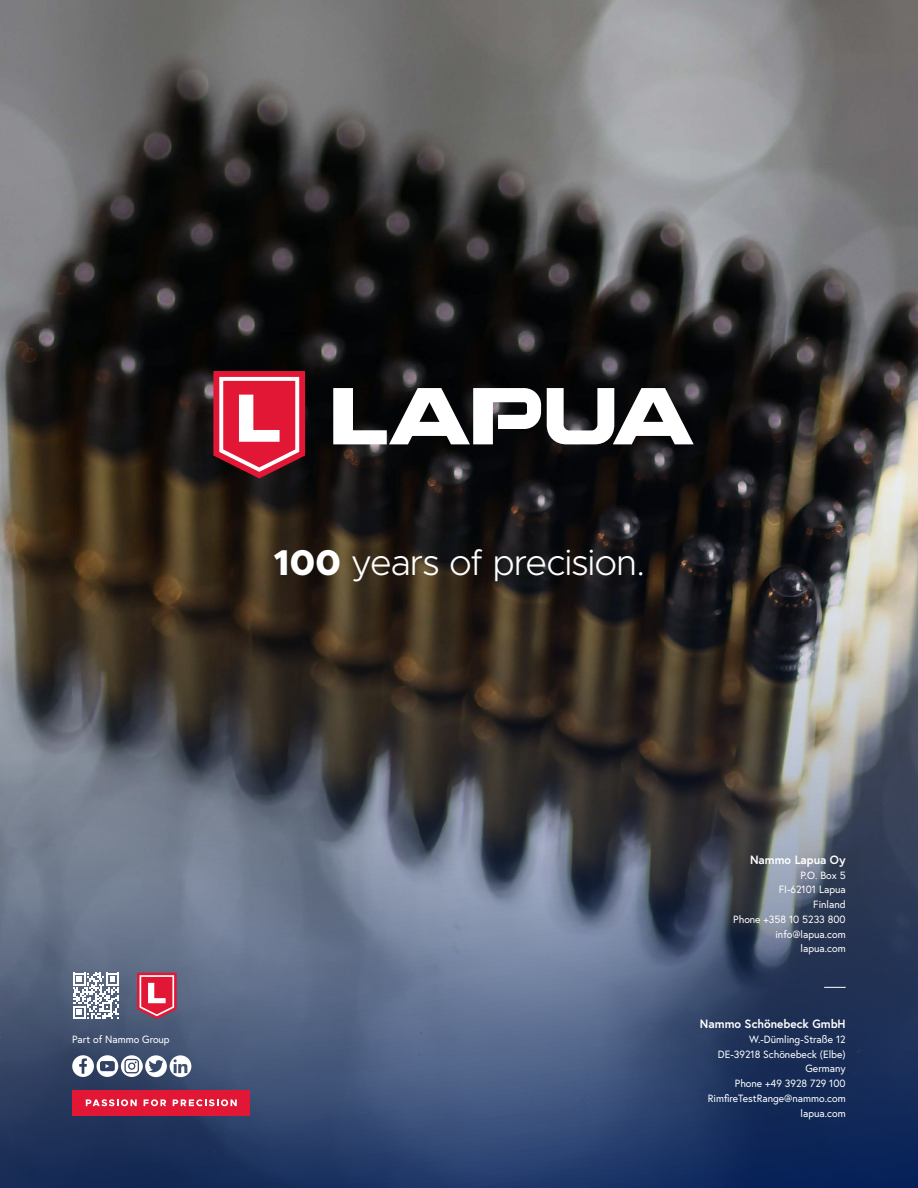
<style>
.page{position:relative;width:918px;height:1188px;background:#fff}
.page>*{position:absolute;margin:0;border:0;box-sizing:border-box;transform-origin:0 0}
.t1{font:300 36px "Metropolis";letter-spacing:-.005em;color:#fff}
.Leipäteksti_1__rivi{font:700 12px "Europa";color:#fff}
.Leipäteksti_1__rivi-2{font:10.5px/14.7px "Europa";color:#fff;text-align:right}
.s1{font-weight:800}
</style>
<div class="page">
<img style="left:0;top:0;width:918px;height:1188px">
<svg style="left:73px;top:973px;width:46px;height:46px"></svg>
<svg style="left:72px;top:1055px;width:119px;height:22px"></svg>
<div style="left:72px;top:1090px;width:178px;height:26px;background:#e21736"></div>
<svg style="left:86px;top:1099px;width:51px;height:7px"></svg>
<svg style="left:144px;top:1099px;width:22px;height:7px"></svg>
<svg style="left:173px;top:1099px;width:64px;height:7px"></svg>
<svg style="left:824px;top:987px;width:22px;height:1px"></svg>
<svg style="left:333px;top:388px;width:208px;height:56px"></svg>
<svg style="left:547px;top:388px;width:147px;height:56px"></svg>
<svg style="left:213px;top:371px;width:92px;height:107px"></svg>
<svg style="left:137px;top:973px;width:40px;height:46px;background:#d7526a"></svg>
<p class="t1" style="left:273px;top:540px;width:373px"><span class="s1">100</span> years of precision.</p>
<p class="Leipäteksti_1__rivi-2" style="left:72px;top:1031px;width:99px">Part of Nammo Group</p>
<p class="Leipäteksti_1__rivi" style="left:750px;top:851px;width:97px">Nammo Lapua Oy</p>
<p class="Leipäteksti_1__rivi-2" style="left:733px;top:867px;width:114px">P.O. Box 5<br>FI-62101 Lapua<br>Finland<br>Phone +358 10 5233 800 info@lapua.com lapua.com</p>
<p class="Leipäteksti_1__rivi" style="left:700px;top:1016px;width:147px">Nammo Schönebeck GmbH</p>
<p class="Leipäteksti_1__rivi-2" style="left:708px;top:1032px;width:139px">W.-Dümling-Straße 12<br>DE-39218 Schönebeck (Elbe)<br>Germany<br>Phone +49 3928 729 100<br>RimfireTestRange@nammo.com lapua.com</p>
</div>
